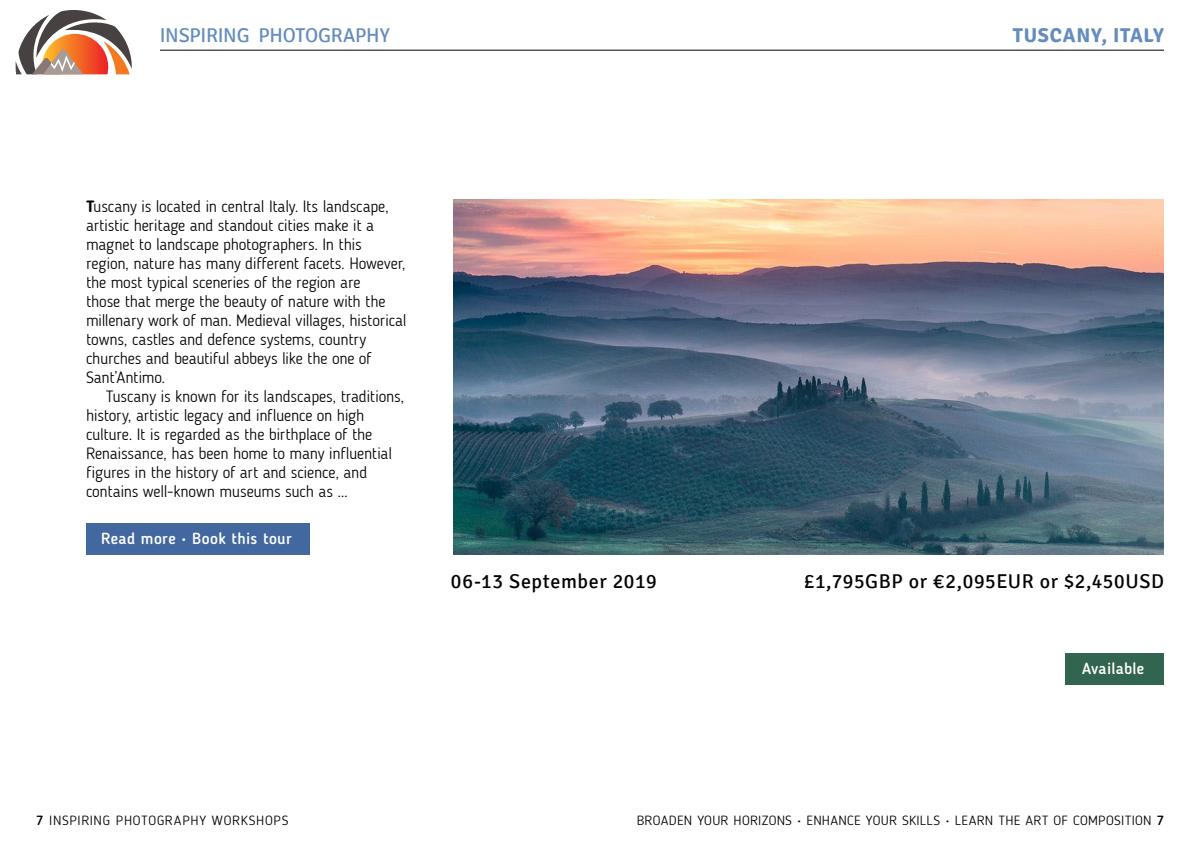
<style>
.page{position:relative;width:1200px;height:850px;background:#fff}
.page>*{position:absolute;margin:0;border:0;box-sizing:border-box;transform-origin:0 0}
.t1{font:20px "Signika";letter-spacing:.03em;color:#010302}
.t2{font:20px "Signika";letter-spacing:-.015em;color:#648cbd}
.t3{font:700 20px "Signika";letter-spacing:.03em;color:#648cbd}
.t4{font:300 16.3px/19px "Blogger Sans";letter-spacing:-.01em;color:#010302}
.t5{font:500 16px "Blogger Sans";letter-spacing:.02em;color:#fff}
.t6{font:300 13.3px "Blogger Sans";letter-spacing:.025em;color:#000;scale:1.05 1}
.t7{font:300 13.3px "Blogger Sans";letter-spacing:.05em;color:#000;scale:1.05 1}
.s1{font-weight:700}
.s2{font-weight:500}
</style>
<div class="page">
<hr style="left:160px;top:50px;width:1004px;height:1px;background:#000">
<svg style="left:16px;top:10px;width:116px;height:64px"></svg>
<img style="left:453px;top:199px;width:711px;height:356px">
<div style="left:86px;top:523px;width:224px;height:32px;background:#42689f"></div>
<div style="left:1065px;top:653px;width:99px;height:32px;background:#31654f"></div>
<p class="t2" style="left:160px;top:24px;width:232px">INSPIRING PHOTOGRAPHY</p>
<p class="t3" style="left:1013px;top:24px;width:153px">TUSCANY, ITALY</p>
<p class="t4" style="left:86px;top:196px;width:322px"><span class="s1">T</span>uscany is located in central Italy. Its landscape, artistic heritage and standout cities make it a magnet to landscape photographers. In this region, nature has many different facets. However, the most typical sceneries of the region are<br>those that merge the beauty of nature with the millenary work of man. Medieval villages, historical towns, castles and defence systems, country churches and beautiful abbeys like the one of Sant’Antimo.</p>
<p class="t4" style="left:86px;top:386px;width:320px;text-indent:20px">Tuscany is known for its landscapes, traditions, history, artistic legacy and influence on high culture. It is regarded as the birthplace of the Renaissance, has been home to many influential figures in the history of art and science, and contains well-known museums such as ...</p>
<p class="t5" style="left:101px;top:529px;width:192px">Read more • Book this tour</p>
<p class="t1" style="left:451px;top:570px;width:207px">06-13 September 2019</p>
<p class="t1" style="left:804px;top:570px;width:361px">£1,795GBP or €2,095EUR or $2,450USD</p>
<p class="t5" style="left:1082px;top:659px;width:64px">Available</p>
<p class="t7" style="left:36px;top:812px;width:242px"><span class="s2">7</span> INSPIRING PHOTOGRAPHY WORKSHOPS</p>
<p class="t6" style="left:637px;top:812px;width:504px">BROADEN YOUR HORIZONS • ENHANCE YOUR SKILLS • LEARN THE ART OF COMPOSITION <span class="s2">7</span></p>
</div>
